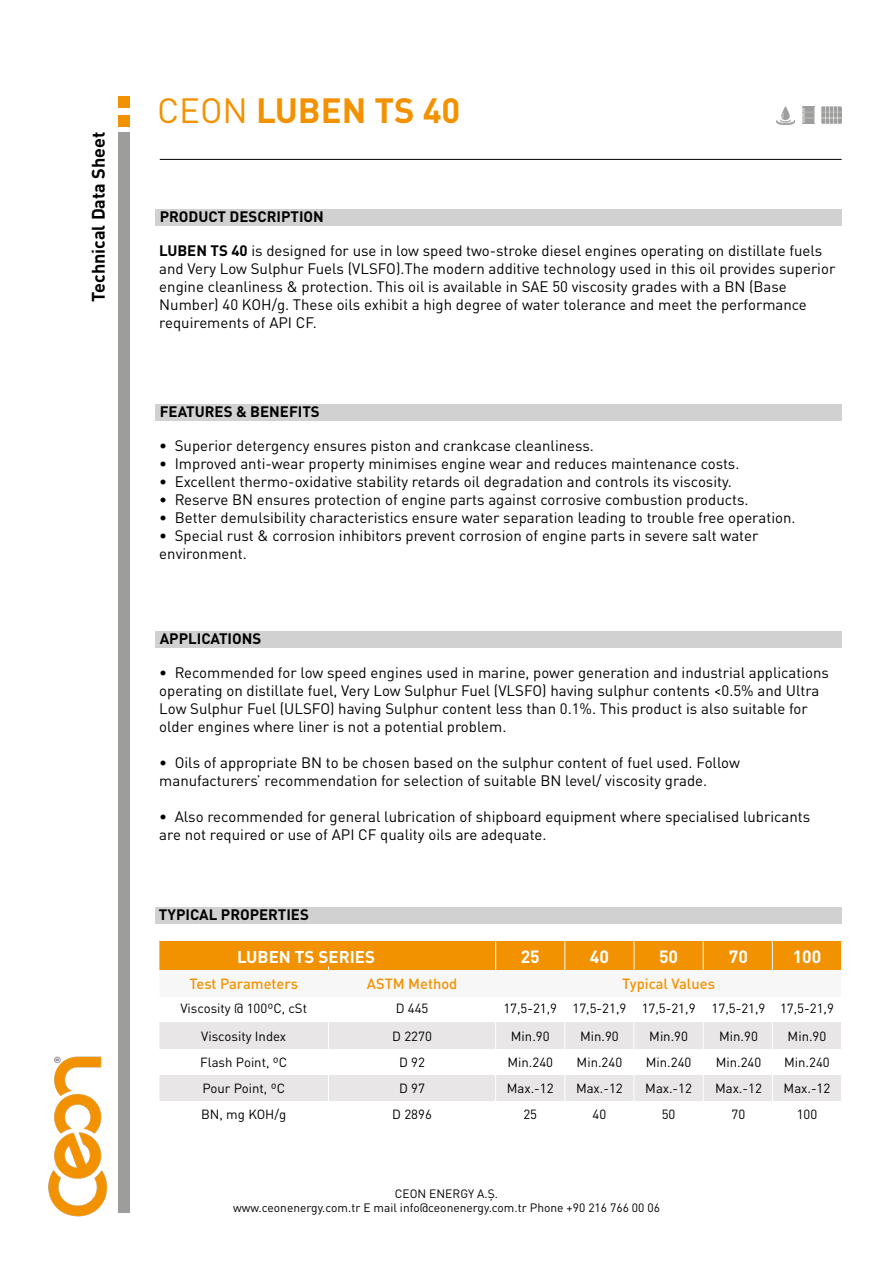
<style>
.page{position:relative;width:893px;height:1263px;background:#fff}
.page>*{position:absolute;margin:0;border:0;box-sizing:border-box;transform-origin:0 0}
.t1{font:700 34.65px "DIN Pro";color:#f39200}
.t2{font:700 18px "DIN Pro";color:#000}
.t3{font:700 17.55px "DIN Pro";color:#fff}
.t4{font:700 16.95px "DIN Pro";color:#fff}
.t5{font:15px/18px "DIN Pro";color:#000}
.t6{font:700 15px "DIN Pro";color:#000}
.t7{font:500 14.7px "DIN Pro";color:#f39200}
.t8{font:13.2px/26.5px "DIN Pro";color:#000;text-align:center}
.t9{font:12px/14.4px "DIN Pro";color:#000;text-align:center}
.s1{font-weight:400}
.s2{font-weight:700}
</style>
<div class="page">
<img style="left:48px;top:1056px;width:58px;height:160px">
<div style="left:118px;top:133px;width:11px;height:1080px;background:#9d9d9b"></div>
<div style="left:118px;top:115px;width:11px;height:12px;background:#f39200"></div>
<div style="left:118px;top:96px;width:11px;height:12px;background:#f39200"></div>
<div style="left:155px;top:209px;width:687px;height:16px;background:#d1d1d1"></div>
<div style="left:155px;top:404px;width:687px;height:16px;background:#d1d1d1"></div>
<div style="left:155px;top:631px;width:687px;height:17px;background:#d1d1d1"></div>
<div style="left:155px;top:907px;width:687px;height:17px;background:#d1d1d1"></div>
<div style="left:159px;top:941px;width:683px;height:29px;background:#f39200"></div>
<div style="left:159px;top:1022px;width:683px;height:27px;background:#e8e6e6"></div>
<div style="left:159px;top:1075px;width:683px;height:26px;background:#e8e6e6"></div>
<hr style="left:495px;top:941px;width:1px;height:187px;background:#fff">
<hr style="left:328px;top:966px;width:1px;height:162px;background:#fff">
<hr style="left:564px;top:941px;width:1px;height:187px;background:#fff">
<hr style="left:634px;top:941px;width:1px;height:187px;background:#fff">
<svg style="left:703px;top:941px;width:1px;height:29px"></svg>
<hr style="left:703px;top:996px;width:1px;height:132px;background:#fff">
<hr style="left:772px;top:941px;width:1px;height:187px;background:#fff">
<div style="left:159px;top:970px;width:683px;height:26px;background:#f7f7f7"></div>
<hr style="left:841px;top:941px;width:1px;height:187px;background:#fff">
<hr style="left:159px;top:941px;width:1px;height:187px;background:#fff">
<hr style="left:160px;top:159px;width:682px;height:1px;background:#000">
<img style="left:776px;top:107px;width:18px;height:17px">
<img style="left:802px;top:107px;width:12px;height:17px">
<img style="left:821px;top:107px;width:21px;height:17px">
<p class="t2" style="left:83px;top:302px;width:171px;rotate:-90deg">Technical Data Sheet</p>
<h1 class="t1" style="left:157px;top:81px;width:305px"><span class="s1">CEON</span> LUBEN TS 40</h1>
<p class="t6" style="left:160px;top:204px;width:166px">PRODUCT DESCRIPTION</p>
<p class="t5" style="left:159px;top:240px;width:678px"><span class="s2">LUBEN TS 40</span> is designed for use in low speed two-stroke diesel engines operating on distillate fuels and Very Low Sulphur Fuels (VLSFO).The modern additive technology used in this oil provides superior engine cleanliness &amp; protection. This oil is available in SAE 50 viscosity grades with a BN (Base Number) 40 KOH/g. These oils exhibit a high degree of water tolerance and meet the performance requirements of API CF.</p>
<p class="t6" style="left:160px;top:399px;width:162px">FEATURES &amp; BENEFITS</p>
<p class="t5" style="left:159px;top:435px;width:436px">• Superior detergency ensures piston and crankcase cleanliness.</p>
<p class="t5" style="left:159px;top:453px;width:582px">• Improved anti-wear property minimises engine wear and reduces maintenance costs.</p>
<p class="t5" style="left:159px;top:471px;width:574px">• Excellent thermo-oxidative stability retards oil degradation and controls its viscosity.</p>
<p class="t5" style="left:159px;top:489px;width:591px">• Reserve BN ensures protection of engine parts against corrosive combustion products.</p>
<p class="t5" style="left:159px;top:507px;width:638px">• Better demulsibility characteristics ensure water separation leading to trouble free operation.</p>
<p class="t5" style="left:159px;top:525px;width:601px">• Special rust &amp; corrosion inhibitors prevent corrosion of engine parts in severe salt water environment.</p>
<p class="t6" style="left:160px;top:626px;width:103px">APPLICATIONS</p>
<p class="t5" style="left:159px;top:662px;width:671px">• Recommended for low speed engines used in marine, power generation and industrial applications operating on distillate fuel, Very Low Sulphur Fuel (VLSFO) having sulphur contents &lt;0.5% and Ultra Low Sulphur Fuel (ULSFO) having Sulphur content less than 0.1%. This product is also suitable for older engines where liner is not a potential problem.</p>
<p class="t5" style="left:159px;top:752px;width:582px">• Oils of appropriate BN to be chosen based on the sulphur content of fuel used. Follow manufacturers’ recommendation for selection of suitable BN level/ viscosity grade.</p>
<p class="t5" style="left:159px;top:806px;width:652px">• Also recommended for general lubrication of shipboard equipment where specialised lubricants are not required or use of API CF quality oils are adequate.</p>
<p class="t6" style="left:159px;top:902px;width:152px">TYPICAL PROPERTIES</p>
<p class="t4" style="left:237px;top:942px;width:139px">LUBEN TS SERIES</p>
<p class="t3" style="left:521px;top:941px;width:21px">25</p>
<p class="t3" style="left:729px;top:941px;width:21px">70</p>
<p class="t3" style="left:590px;top:941px;width:21px">40</p>
<p class="t3" style="left:659px;top:941px;width:21px">50</p>
<p class="t7" style="left:189px;top:972px;width:110px">Test Parameters</p>
<p class="t8" style="left:180px;top:994px;width:128px">Viscosity @ 100ºC, cSt<br>Viscosity Index<br>Flash Point, ºC<br>Pour Point, ºC<br>BN, mg KOH/g</p>
<p class="t7" style="left:367px;top:972px;width:92px">ASTM Method</p>
<p class="t7" style="left:622px;top:972px;width:94px">Typical Values</p>
<p class="t8" style="left:392px;top:994px;width:41px">D 445<br>D 2270<br>D 92<br>D 97<br>D 2896</p>
<p class="t8" style="left:503px;top:994px;width:55px">17,5-21,9<br>Min.90<br>Min.240<br>Max.-12<br>25</p>
<p class="t8" style="left:572px;top:994px;width:55px">17,5-21,9<br>Min.90<br>Min.240<br>Max.-12<br>40</p>
<p class="t8" style="left:642px;top:994px;width:55px">17,5-21,9<br>Min.90<br>Min.240<br>Max.-12<br>50</p>
<p class="t8" style="left:712px;top:994px;width:55px">17,5-21,9<br>Min.90<br>Min.240<br>Max.-12<br>70</p>
<p class="t3" style="left:793px;top:941px;width:30px">100</p>
<p class="t8" style="left:780px;top:994px;width:55px">17,5-21,9<br>Min.90<br>Min.240<br>Max.-12<br>100</p>
<p class="t9" style="left:233px;top:1185px;width:428px">CEON ENERGY A.Ş.<br>www.ceonenergy.com.tr E mail info@ceonenergy.com.tr Phone +90 216 766 00 06</p>
</div>
